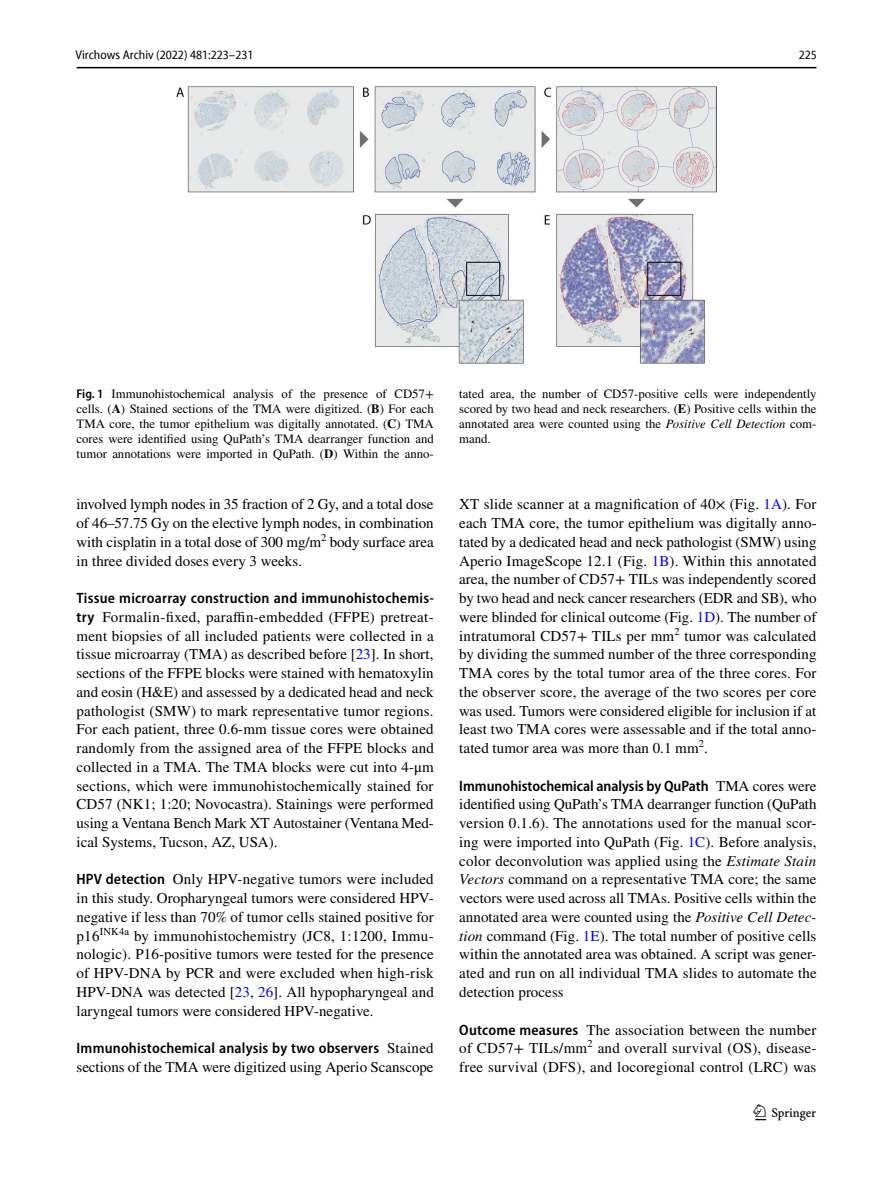
<style>
.page{position:relative;width:893px;height:1187px;background:#fff}
.page>*{position:absolute;margin:0;border:0;box-sizing:border-box;transform-origin:0 0}
.t1{font:22.5px "Springnew Regular 3";color:#000}
.t2{font:15px/18.8px "STIX";letter-spacing:.005em;color:#000;text-align:justify}
.t3{font:600 semi-condensed 15px "Myriad Pro";letter-spacing:.015em;color:#000}
.t4{font:12.75px/15px "STIX";color:#000;text-align:justify}
.t5{font:semi-condensed 12.75px "Myriad Pro Unic";color:#000}
.s1{font-family:"Myriad Pro";font-weight:600;font-stretch:semi-condensed}
.s2{font-weight:700}
.s3{font-style:italic}
.s4{color:#00f}
.s5{font-family:"STIX";font-weight:400;font-stretch:normal}
</style>
<div class="page">
<hr style="left:77px;top:67px;width:739px;height:1px;background:#000">
<img style="left:176px;top:87px;width:540px;height:276px">
<p class="t5" style="left:76px;top:50px;width:179px">Virchows Archiv (2022) 481:223–231</p>
<p class="t5" style="left:799px;top:50px;width:20px">225</p>
<p class="t4" style="left:77px;top:387px;width:359px"><span class="s1">Fig. 1</span> Immunohistochemical analysis of the presence of CD57+ cells. (<span class="s2">A</span>) Stained sections of the TMA were digitized. (<span class="s2">B</span>) For each TMA core, the tumor epithelium was digitally annotated. (<span class="s2">C</span>) TMA cores were identified using QuPath’s TMA dearranger function and tumor annotations were imported in QuPath. (<span class="s2">D</span>) Within the anno-</p>
<p class="t4" style="left:459px;top:387px;width:359px">tated area, the number of CD57-positive cells were independently scored by two head and neck researchers. (<span class="s2">E</span>) Positive cells within the annotated area were counted using the <span class="s3">Positive Cell Detection</span> com&shy;mand.</p>
<p class="t2" style="left:77px;top:496px;width:359px">involved lymph nodes in 35 fraction of 2 Gy, and a total dose of 46–57.75 Gy on the elective lymph nodes, in combination with cisplatin in a total dose of 300 mg/m<sup>2</sup> body surface area in three divided doses every 3 weeks.</p>
<p class="t3" style="left:77px;top:589px;width:359px">Tissue microarray construction and immunohistochemis‑</p>
<p class="t2" style="left:77px;top:608px;width:359px"><span class="s1">try</span> Formalin-fixed, paraffin-embedded (FFPE) pretreat&shy;ment biopsies of all included patients were collected in a tissue microarray (TMA) as described before [<span class="s4">23</span>]. In short, sections of the FFPE blocks were stained with hematoxylin and eosin (H&amp;E) and assessed by a dedicated head and neck pathologist (SMW) to mark representative tumor regions.<br>For each patient, three 0.6-mm tissue cores were obtained randomly from the assigned area of the FFPE blocks and collected in a TMA. The TMA blocks were cut into 4-μm sections, which were immunohistochemically stained for CD57 (NK1; 1:20; Novocastra). Stainings were performed using a Ventana Bench Mark XT Autostainer (Ventana Med&shy;ical Systems, Tucson, AZ, USA).</p>
<p class="t2" style="left:77px;top:871px;width:359px"><span class="s1">HPV detection</span> Only HPV-negative tumors were included in this study. Oropharyngeal tumors were considered HPV&shy;negative if less than 70% of tumor cells stained positive for p16<sup>INK4a</sup> by immunohistochemistry (JC8, 1:1200, Immu&shy;nologic). P16-positive tumors were tested for the presence of HPV-DNA by PCR and were excluded when high-risk HPV-DNA was detected [<span class="s4">23</span>, <span class="s4">26</span>]. All hypopharyngeal and laryngeal tumors were considered HPV-negative.</p>
<p class="t3" style="left:77px;top:1039px;width:359px">Immunohistochemical analysis by two observers <span class="s5">Stained</span></p>
<p class="t2" style="left:77px;top:1058px;width:359px">sections of the TMA were digitized using Aperio Scanscope</p>
<p class="t2" style="left:459px;top:496px;width:359px">XT slide scanner at a magnification of 40× (Fig. <span class="s4">1A</span>). For each TMA core, the tumor epithelium was digitally anno&shy;tated by a dedicated head and neck pathologist (SMW) using Aperio ImageScope 12.1 (Fig. <span class="s4">1B</span>). Within this annotated area, the number of CD57+ TILs was independently scored by two head and neck cancer researchers (EDR and SB), who were blinded for clinical outcome (Fig. <span class="s4">1D</span>). The number of intratumoral CD57+ TILs per mm<sup>2</sup> tumor was calculated by dividing the summed number of the three corresponding TMA cores by the total tumor area of the three cores. For the observer score, the average of the two scores per core was used. Tumors were considered eligible for inclusion if at least two TMA cores were assessable and if the total anno&shy;tated tumor area was more than 0.1 mm<sup>2</sup>.</p>
<p class="t3" style="left:459px;top:777px;width:359px">Immunohistochemical analysis by QuPath <span class="s5">TMA cores were</span></p>
<p class="t2" style="left:459px;top:796px;width:359px">identified using QuPath’s TMA dearranger function (QuPath version 0.1.6). The annotations used for the manual scor&shy;ing were imported into QuPath (Fig. <span class="s4">1C</span>). Before analysis, color deconvolution was applied using the <span class="s3">Estimate Stain Vectors</span> command on a representative TMA core; the same vectors were used across all TMAs. Positive cells within the annotated area were counted using the <span class="s3">Positive Cell Detec&shy;tion</span> command (Fig. <span class="s4">1E</span>). The total number of positive cells within the annotated area was obtained. A script was gener&shy;ated and run on all individual TMA slides to automate the detection process</p>
<p class="t2" style="left:459px;top:1021px;width:359px"><span class="s1">Outcome measures</span> The association between the number of CD57+ TILs/mm<sup>2</sup> and overall survival (OS), disease&shy;free survival (DFS), and locoregional control (LRC) was</p>
<h1 class="t1" style="left:755px;top:1104px;width:62px">1 3</h1>
</div>
